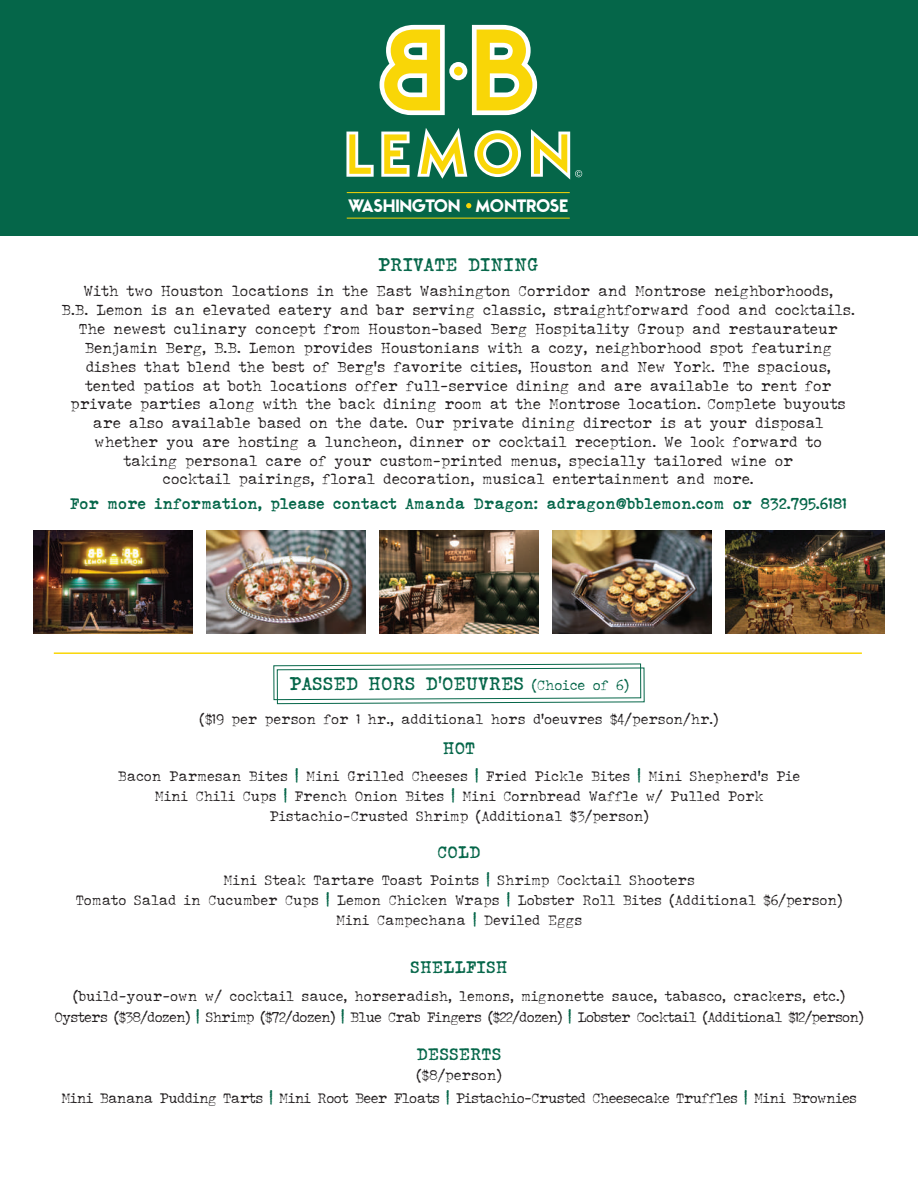
<style>
.page{position:relative;width:918px;height:1188px;background:#fff}
.page>*{position:absolute;margin:0;border:0;box-sizing:border-box;transform-origin:0 0}
.t1{font:900 22.65px "Ealing OT";letter-spacing:-.03em;color:#fff}
.t2{font:700 18px "John Doe";color:#056649}
.t3{font:700 16.5px "John Doe";color:#056649}
.t4{font:700 15px "John Doe";color:#056649}
.t5{font:14.25px/18.9px "John Doe";color:#231f20;text-align:center}
.t6{font:13.5px/20.2px "John Doe";color:#231f20;text-align:center}
.t7{font:13.5px/20.2px "John Doe";letter-spacing:-.05em;color:#231f20;text-align:center}
.t8{font:13.5px/23.2px "John Doe";letter-spacing:-.04em;color:#231f20;text-align:center}
.s1{font-weight:400;font-size:13.5px}
.s2{font-weight:700;font-size:16.5px;color:#056649}
</style>
<div class="page">
<div style="left:0;top:0;width:918px;height:236px;background:#056649"></div>
<svg style="left:273px;top:663px;width:372px;height:41px"></svg>
<hr style="left:54px;top:652px;width:808px;height:2px;background:#f9d607">
<img style="left:33px;top:530px;width:160px;height:104px">
<img style="left:206px;top:530px;width:160px;height:104px">
<img style="left:725px;top:530px;width:160px;height:104px">
<img style="left:379px;top:530px;width:160px;height:104px">
<img style="left:552px;top:530px;width:160px;height:104px">
<svg style="left:381px;top:132px;width:29px;height:45px"></svg>
<svg style="left:474px;top:130px;width:47px;height:47px"></svg>
<svg style="left:417px;top:128px;width:50px;height:51px"></svg>
<svg style="left:346px;top:132px;width:28px;height:45px"></svg>
<svg style="left:380px;top:25px;width:157px;height:90px"></svg>
<svg style="left:531px;top:129px;width:51px;height:51px"></svg>
<hr style="left:347px;top:192px;width:223px;height:1px;background:#f9d607">
<hr style="left:347px;top:218px;width:223px;height:1px;background:#f9d607">
<svg style="left:466px;top:203px;width:5px;height:5px"></svg>
<h1 class="t1" style="left:348px;top:194px;width:222px">WASHINGTON MONTROSE</h1>
<p class="t2" style="left:378px;top:254px;width:162px">PRIVATE DINING</p>
<p class="t5" style="left:61px;top:281px;width:795px">With two Houston locations in the East Washington Corridor and Montrose neighborhoods,<br>B.B. Lemon is an elevated eatery and bar serving classic, straightforward food and cocktails.<br>The newest culinary concept from Houston-based Berg Hospitality Group and restaurateur Benjamin Berg, B.B. Lemon provides Houstonians with a cozy, neighborhood spot featuring dishes that blend the best of Berg’s favorite cities, Houston and New York. The spacious, tented patios at both locations offer full-service dining and are available to rent for private parties along with the back dining room at the Montrose location. Complete buyouts are also available based on the date. Our private dining director is at your disposal whether you are hosting a luncheon, dinner or cocktail reception. We look forward to<br>taking personal care of your custom-printed menus, specially tailored wine or<br>cocktail pairings, floral decoration, musical entertainment and more.</p>
<p class="t4" style="left:70px;top:494px;width:778px">For more information, please contact Amanda Dragon: adragon@bblemon.com or 832.795.6181</p>
<p class="t2" style="left:289px;top:672px;width:341px">PASSED HORS D’OEUVRES <span class="s1">(Choice of 6)</span></p>
<p class="t6" style="left:200px;top:708px;width:520px">($19 per person for 1 hr., additional hors d’oeuvres $4/person/hr.)</p>
<p class="t3" style="left:443px;top:737px;width:34px">HOT</p>
<p class="t6" style="left:118px;top:765px;width:684px">Bacon Parmesan Bites <span class="s2">|</span> Mini Grilled Cheeses <span class="s2">|</span> Fried Pickle Bites <span class="s2">|</span> Mini Shepherd’s Pie<br>Mini Chili Cups <span class="s2">|</span> French Onion Bites <span class="s2">|</span> Mini Cornbread Waffle w/ Pulled Pork<br>Pistachio-Crusted Shrimp (Additional $3/person)</p>
<p class="t3" style="left:438px;top:842px;width:44px">COLD</p>
<p class="t6" style="left:76px;top:870px;width:768px">Mini Steak Tartare Toast Points <span class="s2">|</span> Shrimp Cocktail Shooters<br>Tomato Salad in Cucumber Cups <span class="s2">|</span> Lemon Chicken Wraps <span class="s2">|</span> Lobster Roll Bites (Additional $6/person)<br>Mini Campechana <span class="s2">|</span> Deviled Eggs</p>
<p class="t3" style="left:410px;top:956px;width:99px">SHELLFISH</p>
<p class="t7" style="left:54px;top:986px;width:811px">(build-your-own w/ cocktail sauce, horseradish, lemons, mignonette sauce, tabasco, crackers, etc.)<br>Oysters ($38/dozen) <span class="s2">|</span> Shrimp ($72/dozen) <span class="s2">|</span> Blue Crab Fingers ($22/dozen) <span class="s2">|</span> Lobster Cocktail (Additional $12/person)</p>
<p class="t3" style="left:417px;top:1044px;width:86px">DESSERTS</p>
<p class="t8" style="left:61px;top:1063px;width:797px">($8/person)<br>Mini Banana Pudding Tarts <span class="s2">|</span> Mini Root Beer Floats <span class="s2">|</span> Pistachio-Crusted Cheesecake Truffles <span class="s2">|</span> Mini Brownies</p>
</div>
